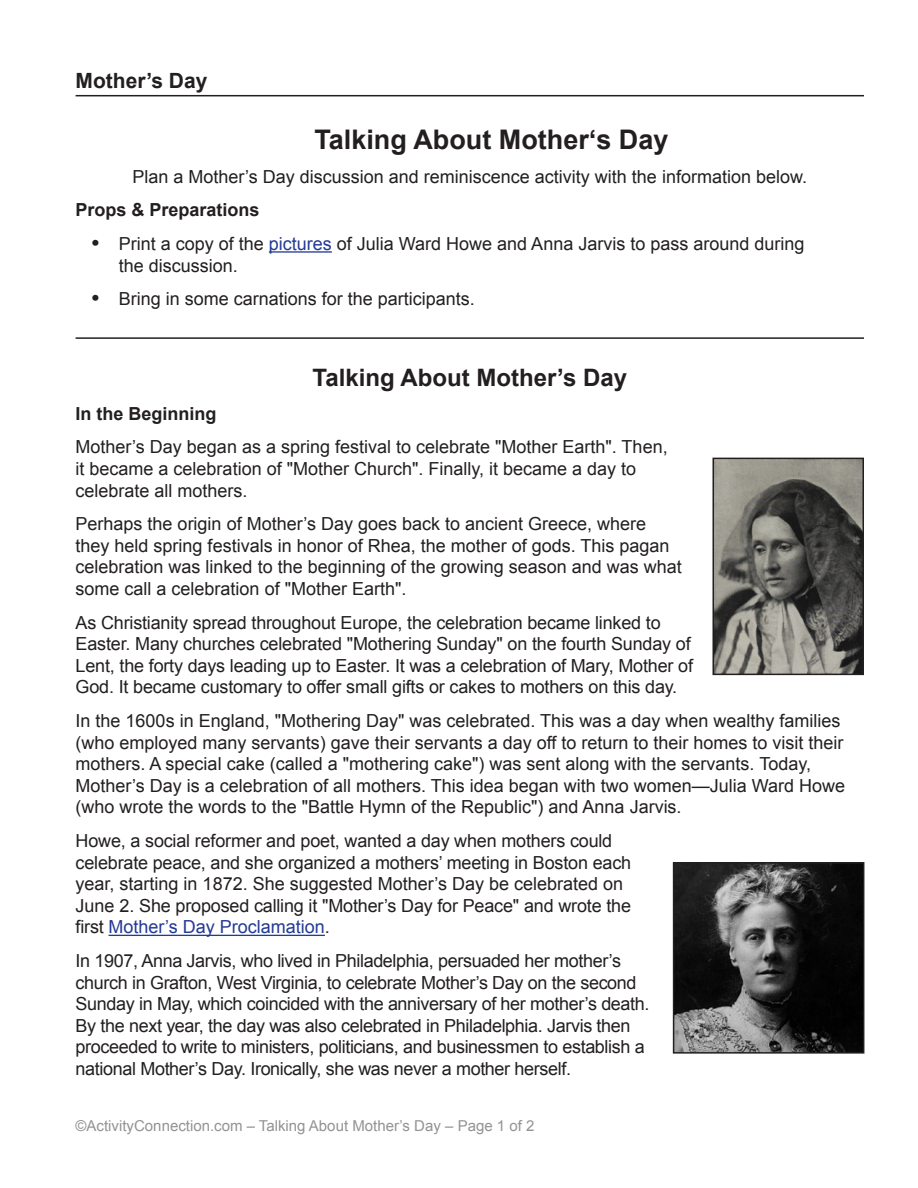
<style>
.page{position:relative;width:918px;height:1188px;background:#fff}
.page>*{position:absolute;margin:0;border:0;box-sizing:border-box;transform-origin:0 0}
.t1{font:700 27px "Arial";color:#231f20}
.t2{font:700 24px "Arial";color:#231f20}
.t3{font:700 21px "Arial";color:#231f20}
.t4{font:18px/21.6px "Arial";color:#231f20}
.t5{font:18px/21.6px "Arial";letter-spacing:-.02em;color:#231f20}
.t6{font:700 18px "Arial";color:#231f20}
.t7{font:15px "Arial";color:#939393}
.s1{font-weight:700;font-size:21px}
.s2{color:#243a95}
</style>
<div class="page">
<hr style="left:76px;top:95px;width:788px;height:1px;background:#231f20">
<hr style="left:269px;top:251px;width:63px;height:2px;background:#243a95">
<hr style="left:76px;top:337px;width:788px;height:2px;background:#231f20">
<hr style="left:109px;top:935px;width:216px;height:1px;background:#243a95">
<img style="left:676px;top:865px;width:185px;height:186px">
<div style="left:673px;top:862px;width:191px;height:192px;border:2px solid #231f20"></div>
<img style="left:715px;top:461px;width:146px;height:211px">
<div style="left:712px;top:458px;width:152px;height:217px;border:2px solid #231f20"></div>
<p class="t3" style="left:76px;top:66px;width:133px">Mother’s Day</p>
<h1 class="t1" style="left:314px;top:122px;width:356px">Talking About Mother‘s Day</h1>
<p class="t4" style="left:132px;top:166px;width:676px">Plan a Mother’s Day discussion and reminiscence activity with the information below.</p>
<p class="t6" style="left:76px;top:198px;width:186px">Props &amp; Preparations</p>
<p class="t4" style="left:119px;top:233px;width:687px;text-indent:-27px"><span class="s1">•</span> Print a copy of the <span class="s2">pictures</span> of Julia Ward Howe and Anna Jarvis to pass around during the discussion.</p>
<p class="t4" style="left:92px;top:288px;width:385px"><span class="s1">•</span> Bring in some carnations for the participants.</p>
<h2 class="t2" style="left:312px;top:362px;width:316px">Talking About Mother’s Day</h2>
<p class="t6" style="left:76px;top:402px;width:143px">In the Beginning</p>
<p class="t4" style="left:76px;top:437px;width:594px">Mother’s Day began as a spring festival to celebrate "Mother Earth". Then, it became a celebration of "Mother Church". Finally, it became a day to celebrate all mothers.</p>
<p class="t4" style="left:76px;top:513px;width:608px">Perhaps the origin of Mother’s Day goes back to ancient Greece, where they held spring festivals in honor of Rhea, the mother of gods. This pagan celebration was linked to the beginning of the growing season and was what some call a celebration of "Mother Earth".</p>
<p class="t4" style="left:76px;top:612px;width:619px">As Christianity spread throughout Europe, the celebration became linked to Easter. Many churches celebrated "Mothering Sunday" on the fourth Sunday of Lent, the forty days leading up to Easter. It was a celebration of Mary, Mother of God. It became customary to offer small gifts or cakes to mothers on this day.</p>
<p class="t4" style="left:76px;top:710px;width:771px">In the 1600s in England, "Mothering Day" was celebrated. This was a day when wealthy families (who employed many servants) gave their servants a day off to return to their homes to visit their mothers. A special cake (called a "mothering cake") was sent along with the servants. Today, Mother’s Day is a celebration of all mothers. This idea began with two women—Julia Ward Howe (who wrote the words to the "Battle Hymn of the Republic") and Anna Jarvis.</p>
<p class="t4" style="left:76px;top:830px;width:557px">Howe, a social reformer and poet, wanted a day when mothers could celebrate peace, and she organized a mothers’ meeting in Boston each year, starting in 1872. She suggested Mother’s Day be celebrated on June 2. She proposed calling it "Mother’s Day for Peace" and wrote the first <span class="s2">Mother’s Day Proclamation</span>.</p>
<p class="t5" style="left:76px;top:950px;width:575px">In 1907, Anna Jarvis, who lived in Philadelphia, persuaded her mother’s church in Grafton, West Virginia, to celebrate Mother’s Day on the second Sunday in May, which coincided with the anniversary of her mother’s death.<br>By the next year, the day was also celebrated in Philadelphia. Jarvis then proceeded to write to ministers, politicians, and businessmen to establish a national Mother’s Day. Ironically, she was never a mother herself.</p>
<p class="t7" style="left:76px;top:1115px;width:460px">©ActivityConnection.com – Talking About Mother’s Day – Page 1 of 2</p>
</div>
